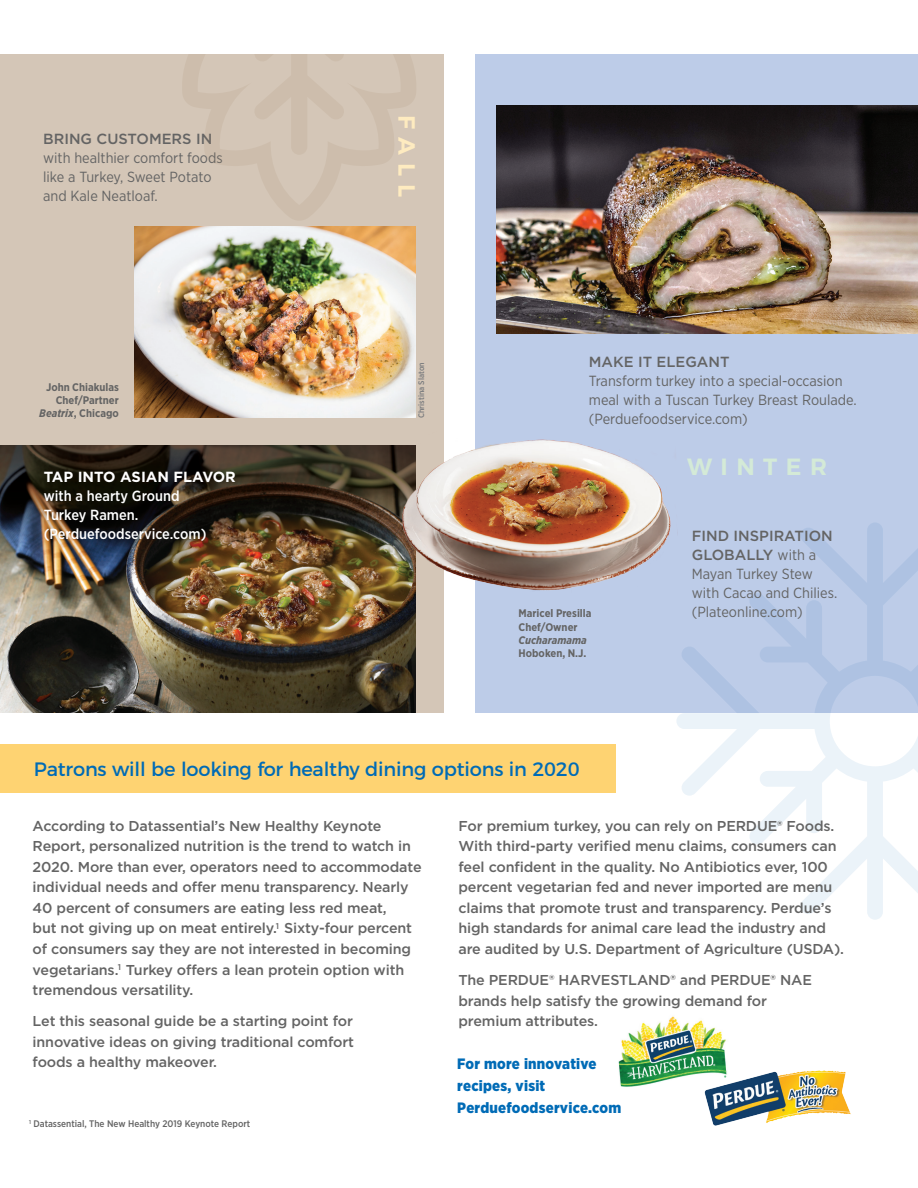
<style>
.page{position:relative;width:918px;height:1188px;background:#fff}
.page>*{position:absolute;margin:0;border:0;box-sizing:border-box;transform-origin:0 0}
.t1{font:600 23.55px "Montserrat";letter-spacing:.36em;color:#d4ead7}
.t2{font:600 23.55px "Montserrat";color:#feebc0}
.t3{font:19.35px "Montserrat";letter-spacing:-.01em;color:#006bb6}
.t4{font:900 15px/22px "Gotham Narrow";letter-spacing:.015em;color:#006bb6}
.t5{font:14.7px/19px "Gotham Narrow";color:#646464}
.t6{font:500 14.7px/19px "Gotham Narrow";color:#fff}
.t7{font:500 14.25px/20.5px "Gotham";letter-spacing:-.01em;color:#646464}
.t8{font:700 10.95px/13.2px "Gotham Narrow";color:#646464;text-align:right}
.t9{font:500 9.6px "Gotham Narrow";color:#646464}
.t10{font:500 8.1px "Gotham Narrow";color:#787a7d}
.s1{font-family:"Gotham";font-weight:500}
.s2{font-style:italic}
.s3{font-family:"Gotham";font-weight:700}
</style>
<div class="page">
<div style="left:476px;top:54px;width:442px;height:658px;background:#bdcce8"></div>
<div style="left:0;top:54px;width:444px;height:658px;background:#d4c6b7"></div>
<img style="left:0;top:445px;width:415px;height:268px">
<img style="left:497px;top:105px;width:421px;height:228px">
<div style="left:0;top:744px;width:615px;height:49px;background:#fed372"></div>
<svg style="left:183px;top:54px;width:233px;height:166px"></svg>
<img style="left:135px;top:227px;width:280px;height:190px">
<svg style="left:676px;top:523px;width:242px;height:397px"></svg>
<img style="left:618px;top:1016px;width:108px;height:71px">
<img style="left:704px;top:1067px;width:147px;height:59px">
<img style="left:388px;top:425px;width:289px;height:171px">
<p class="t5" style="left:43px;top:129px;width:181px"><span class="s1">BRING CUSTOMERS IN </span>with healthier comfort foods like a Turkey, Sweet Potato and Kale Neatloaf.</p>
<p class="t8" style="left:39px;top:380px;width:81px">John Chiakulas<br>Chef/Partner<br><span class="s2">Beatrix</span>, Chicago</p>
<p class="t6" style="left:44px;top:467px;width:194px"><span class="s3">TAP INTO ASIAN FLAVOR </span>with a hearty Ground<br>Turkey Ramen. (Perduefoodservice.com)</p>
<p class="t2" style="left:426px;top:115px;width:84px;rotate:90deg">FALL</p>
<p class="t10" style="left:416px;top:418px;width:57px;rotate:-90deg">Christina Slaton</p>
<p class="t5" style="left:589px;top:352px;width:270px"><span class="s1">MAKE IT ELEGANT<br></span>Transform turkey into a special-occasion meal with a Tuscan Turkey Breast Roulade. (Perduefoodservice.com)</p>
<p class="t1" style="left:687px;top:447px;width:141px">WINTER</p>
<p class="t8" style="left:519px;top:607px;width:74px;text-align:left">Maricel Presilla<br>Chef/Owner<br><span class="s2">Cucharamama<br></span>Hoboken, N.J.</p>
<p class="t5" style="left:692px;top:526px;width:147px"><span class="s1">FIND INSPIRATION<br>GLOBALLY</span> with a<br>Mayan Turkey Stew with Cacao and Chilies. (Plateonline.com)</p>
<p class="t3" style="left:34px;top:753px;width:547px">Patrons will be looking for healthy dining options in 2020</p>
<p class="t7" style="left:33px;top:815px;width:391px">According to Datassential’s New Healthy Keynote Report, personalized nutrition is the trend to watch in 2020. More than ever, operators need to accommodate individual needs and offer menu transparency. Nearly 40 percent of consumers are eating less red meat,<br>but not giving up on meat entirely.<sup>1</sup> Sixty-four percent of consumers say they are not interested in becoming vegetarians.<sup>1</sup> Turkey offers a lean protein option with tremendous versatility.</p>
<p class="t7" style="left:33px;top:1011px;width:323px;text-align:justify">Let this seasonal guide be a starting point for innovative ideas on giving traditional comfort foods a healthy makeover.</p>
<p class="t9" style="left:29px;top:1118px;width:223px"><sup>1</sup> Datassential, The New Healthy 2019 Keynote Report</p>
<p class="t7" style="left:458px;top:815px;width:387px">For premium turkey, you can rely on PERDUE® Foods.<br>With third-party verified menu claims, consumers can feel confident in the quality. No Antibiotics ever, 100 percent vegetarian fed and never imported are menu claims that promote trust and transparency. Perdue’s high standards for animal care lead the industry and are audited by U.S. Department of Agriculture (USDA).</p>
<p class="t7" style="left:458px;top:970px;width:355px">The PERDUE® HARVESTLAND® and PERDUE® NAE brands help satisfy the growing demand for premium attributes.</p>
<p class="t4" style="left:457px;top:1053px;width:165px">For more innovative recipes, visit<br>Perduefoodservice.com</p>
</div>
